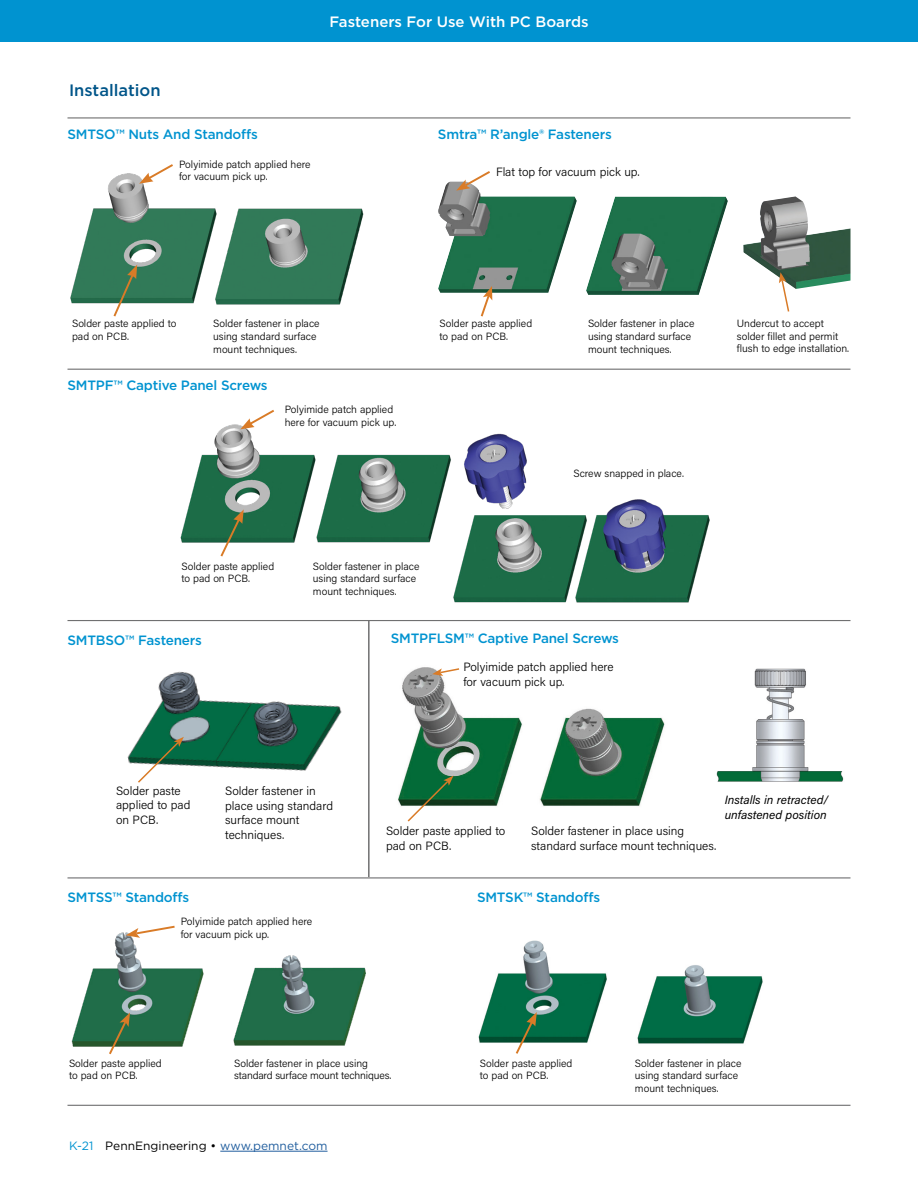
<style>
.page{position:relative;width:918px;height:1188px;background:#fff}
.page>*{position:absolute;margin:0;border:0;box-sizing:border-box;transform-origin:0 0}
.t1{font:500 16.5px "Gotham";color:#005589}
.t2{font:500 15px "Gotham";color:#fff}
.t3{font:500 13.5px "Gotham";letter-spacing:-.015em;color:#0093d0}
.t4{font:300 12px/14.4px "Acumin Pro";color:#000}
.t5{font:italic 12px/15px "Acumin Pro";color:#000}
.t6{font:12px "Gotham";color:#000}
.t7{font:300 10.5px/12.8px "Acumin Pro";color:#000}
.s1{color:#0093d0}
.s2{color:#215e9e}
</style>
<div class="page">
<div style="left:0;top:0;width:918px;height:41px;background:#0093d0"></div>
<hr style="left:220px;top:1151px;width:108px;height:1px;background:#215e9e">
<img style="left:70px;top:173px;width:142px;height:131px">
<img style="left:212px;top:208px;width:152px;height:97px">
<svg style="left:112px;top:265px;width:25px;height:52px"></svg>
<svg style="left:139px;top:164px;width:36px;height:20px"></svg>
<img style="left:180px;top:424px;width:530px;height:179px">
<svg style="left:219px;top:509px;width:25px;height:50px"></svg>
<svg style="left:240px;top:409px;width:36px;height:20px"></svg>
<img style="left:438px;top:182px;width:139px;height:111px">
<img style="left:586px;top:197px;width:142px;height:98px">
<svg style="left:479px;top:286px;width:13px;height:31px"></svg>
<img style="left:743px;top:196px;width:107px;height:93px">
<svg style="left:779px;top:272px;width:11px;height:40px"></svg>
<svg style="left:456px;top:171px;width:36px;height:20px"></svg>
<img style="left:233px;top:955px;width:133px;height:91px">
<img style="left:71px;top:932px;width:133px;height:115px">
<svg style="left:107px;top:1012px;width:23px;height:43px"></svg>
<svg style="left:126px;top:925px;width:51px;height:13px"></svg>
<img style="left:478px;top:941px;width:129px;height:102px">
<img style="left:637px;top:965px;width:126px;height:79px">
<svg style="left:514px;top:1012px;width:23px;height:42px"></svg>
<img style="left:716px;top:668px;width:128px;height:114px">
<img style="left:398px;top:667px;width:267px;height:139px">
<svg style="left:406px;top:776px;width:48px;height:46px"></svg>
<svg style="left:432px;top:667px;width:29px;height:9px"></svg>
<hr style="left:368px;top:621px;width:2px;height:256px;background:#707071">
<img style="left:127px;top:671px;width:215px;height:100px">
<svg style="left:136px;top:737px;width:48px;height:46px"></svg>
<hr style="left:68px;top:117px;width:782px;height:2px;background:#707071">
<hr style="left:68px;top:369px;width:782px;height:1px;background:#707071">
<hr style="left:68px;top:620px;width:782px;height:1px;background:#707071">
<hr style="left:68px;top:877px;width:782px;height:1px;background:#707071">
<hr style="left:68px;top:1105px;width:782px;height:1px;background:#707071">
<h2 class="t2" style="left:329px;top:11px;width:261px">Fasteners For Use With PC Boards</h2>
<h1 class="t1" style="left:69px;top:79px;width:93px">Installation</h1>
<p class="t3" style="left:68px;top:125px;width:192px">SMTSO™ Nuts And Standoffs</p>
<p class="t7" style="left:179px;top:157px;width:133px">Polyimide patch applied here for vacuum pick up.</p>
<p class="t3" style="left:438px;top:125px;width:175px">Smtra™ R’angle® Fasteners</p>
<p class="t4" style="left:496px;top:164px;width:145px">Flat top for vacuum pick up.</p>
<p class="t7" style="left:72px;top:317px;width:106px">Solder paste applied to pad on PCB.</p>
<p class="t7" style="left:213px;top:317px;width:108px">Solder fastener in place using standard surface mount techniques.</p>
<p class="t3" style="left:68px;top:376px;width:202px">SMTPF™ Captive Panel Screws</p>
<p class="t7" style="left:440px;top:317px;width:94px">Solder paste applied to pad on PCB.</p>
<p class="t7" style="left:588px;top:317px;width:108px">Solder fastener in place using standard surface mount techniques.</p>
<p class="t7" style="left:737px;top:317px;width:114px">Undercut to accept solder fillet and permit flush to edge installation.</p>
<p class="t7" style="left:285px;top:403px;width:113px">Polyimide patch applied here for vacuum pick up.</p>
<p class="t7" style="left:181px;top:559px;width:94px">Solder paste applied to pad on PCB.</p>
<p class="t7" style="left:313px;top:559px;width:108px">Solder fastener in place using standard surface mount techniques.</p>
<p class="t7" style="left:573px;top:467px;width:112px">Screw snapped in place.</p>
<p class="t3" style="left:68px;top:632px;width:136px">SMTBSO™ Fasteners</p>
<p class="t4" style="left:116px;top:783px;width:76px">Solder paste applied to pad on PCB.</p>
<p class="t4" style="left:225px;top:783px;width:109px">Solder fastener in place using standard surface mount techniques.</p>
<p class="t3" style="left:68px;top:889px;width:123px">SMTSS™ Standoffs</p>
<p class="t7" style="left:181px;top:915px;width:133px">Polyimide patch applied here for vacuum pick up.</p>
<p class="t3" style="left:391px;top:629px;width:230px">SMTPFLSM™ Captive Panel Screws</p>
<p class="t4" style="left:463px;top:659px;width:152px">Polyimide patch applied here for vacuum pick up.</p>
<p class="t4" style="left:386px;top:823px;width:121px">Solder paste applied to pad on PCB.</p>
<p class="t4" style="left:531px;top:823px;width:187px">Solder fastener in place using standard surface mount techniques.</p>
<p class="t5" style="left:725px;top:792px;width:105px">Installs in retracted/ unfastened position</p>
<p class="t3" style="left:477px;top:889px;width:125px">SMTSK™ Standoffs</p>
<p class="t7" style="left:69px;top:1056px;width:94px">Solder paste applied to pad on PCB.</p>
<p class="t7" style="left:234px;top:1056px;width:159px">Solder fastener in place using standard surface mount techniques.</p>
<p class="t6" style="left:69px;top:1138px;width:260px"><span class="s1">K-21</span> PennEngineering • <span class="s2">www.pemnet.com</span></p>
<p class="t7" style="left:480px;top:1056px;width:94px">Solder paste applied to pad on PCB.</p>
<p class="t7" style="left:635px;top:1056px;width:108px">Solder fastener in place using standard surface mount techniques.</p>
</div>
